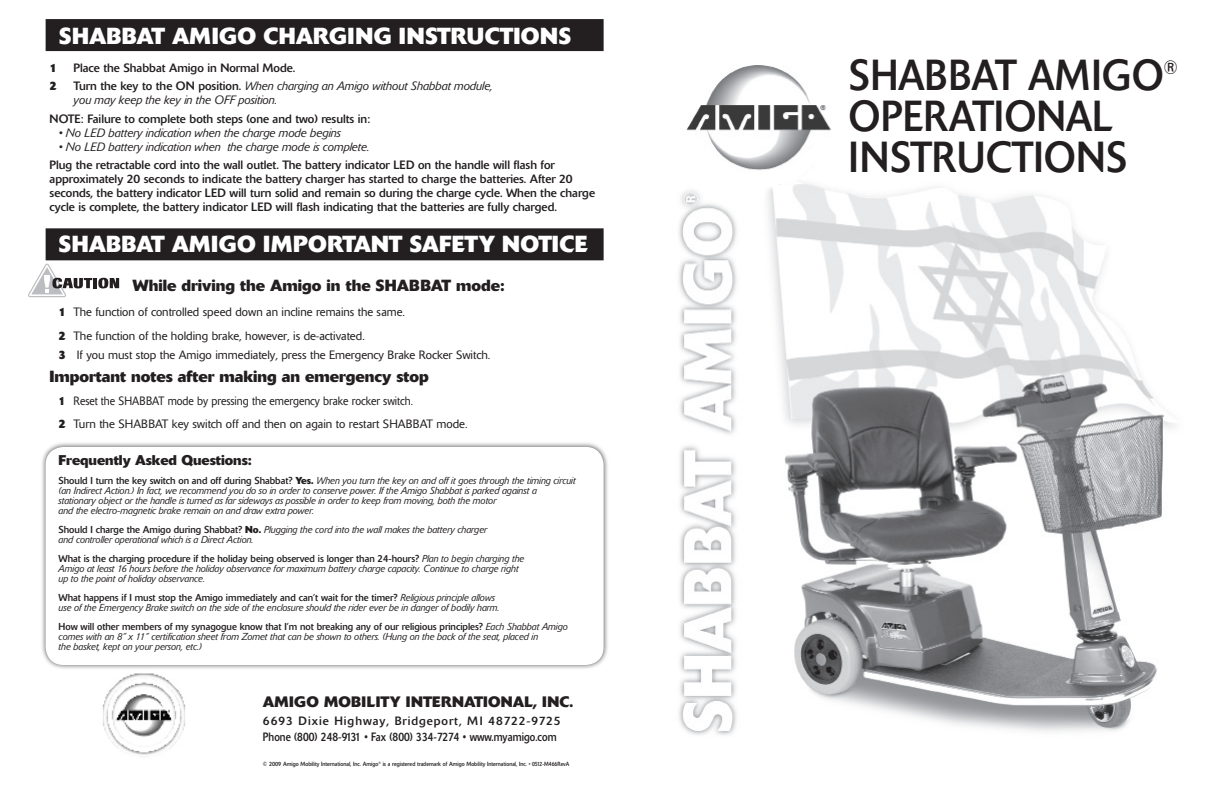
<style>
.page{position:relative;width:1224px;height:792px;background:#fff}
.page>*{position:absolute;margin:0;border:0;box-sizing:border-box;transform-origin:0 0}
.t1{font:43px/41px "Delta";letter-spacing:.02em;color:#231f20;scale:.9 1}
.t2{font:700 23px "Delta";letter-spacing:.01em;color:#fff}
.t3{font:19.2px "Delta";color:#231f20;scale:.9 1}
.t4{font:700 16px "Delta";color:#231f20}
.t5{font:700 15px "Delta";letter-spacing:.02em;color:#231f20}
.t6{font:700 14px "Delta";color:#231f20}
.t7{font:12px/14px "Delta";color:#231f20}
.t8{font:300 12px "Delta";color:#231f20}
.t9{font:italic 300 12px/14px "Delta";color:#231f20}
.t10{font:300 12px "Delta";color:#231f20;scale:.92 1}
.t11{font:12px "Delta";color:#231f20;scale:.85 1}
.t12{font:12px "Delta";letter-spacing:.08em;color:#231f20}
.t13{font:700 12px "Delta";color:#231f20}
.t14{font:italic 300 10px/10px "Delta";color:#231f20}
.t15{font:6px "Delta";color:#231f20;scale:.9 1}
.s1{font-weight:400;font-style:normal}
.s2{font-weight:700}
.s3{font-weight:700;font-style:normal}
</style>
<div class="page">
<img style="left:679px;top:65px;width:496px;height:670px">
<svg style="left:700px;top:148px;width:119px;height:59px"></svg>
<img style="left:102px;top:673px;width:84px;height:82px">
<div style="left:40px;top:441px;width:569px;height:229px;background:#231f20;opacity:.75"></div>
<div style="left:46px;top:447px;width:558px;height:218px;background:#fff;border-radius:18px"></div>
<div style="left:46px;top:228px;width:558px;height:32px;background:#231f20"></div>
<div style="left:46px;top:19px;width:558px;height:32px;background:#231f20"></div>
<svg style="left:28px;top:260px;width:64px;height:38px"></svg>
<hr style="left:93px;top:278px;width:4px;height:10px;background:#231f20">
<svg style="left:98px;top:278px;width:21px;height:10px"></svg>
<p class="t2" style="left:59px;top:22px;width:514px">SHABBAT AMIGO CHARGING INSTRUCTIONS</p>
<p class="t13" style="left:50px;top:60px;width:9px">1</p>
<p class="t7" style="left:74px;top:61px;width:223px">Place the Shabbat Amigo in Normal Mode.</p>
<p class="t13" style="left:50px;top:79px;width:9px">2</p>
<p class="t9" style="left:74px;top:79px;width:421px"><span class="s1">Turn the key to the ON position.</span> When charging an Amigo without Shabbat module, you may keep the key in the OFF position.</p>
<p class="t7" style="left:50px;top:112px;width:322px">NOTE: Failure to complete both steps (one and two) results in:</p>
<p class="t9" style="left:59px;top:126px;width:284px">• No LED battery indication when the charge mode begins</p>
<p class="t9" style="left:59px;top:140px;width:313px">• No LED battery indication when the charge mode is complete.</p>
<p class="t7" style="left:50px;top:158px;width:547px">Plug the retractable cord into the wall outlet. The battery indicator LED on the handle will flash for approximately 20 seconds to indicate the battery charger has started to charge the batteries. After 20 seconds, the battery indicator LED will turn solid and remain so during the charge cycle. When the charge cycle is complete, the battery indicator LED will flash indicating that the batteries are fully charged.</p>
<p class="t2" style="left:59px;top:230px;width:531px">SHABBAT AMIGO IMPORTANT SAFETY NOTICE</p>
<p class="t4" style="left:133px;top:275px;width:374px">While driving the Amigo in the SHABBAT mode:</p>
<p class="t8" style="left:59px;top:305px;width:348px"><span class="s2">1</span> The function of controlled speed down an incline remains the same.</p>
<p class="t8" style="left:59px;top:329px;width:308px"><span class="s2">2</span> The function of the holding brake, however, is de-activated.</p>
<p class="t8" style="left:59px;top:348px;width:433px"><span class="s2">3</span> If you must stop the Amigo immediately, press the Emergency Brake Rocker Switch.</p>
<p class="t4" style="left:50px;top:366px;width:381px">Important notes after making an emergency stop</p>
<p class="t10" style="left:59px;top:394px;width:387px"><span class="s2">1</span> Reset the SHABBAT mode by pressing the emergency brake rocker switch.</p>
<p class="t8" style="left:59px;top:417px;width:410px"><span class="s2">2</span> Turn the SHABBAT key switch off and then on again to restart SHABBAT mode.</p>
<p class="t6" style="left:59px;top:452px;width:195px">Frequently Asked Questions:</p>
<p class="t14" style="left:59px;top:476px;width:519px"><span class="s1">Should I turn the key switch on and off during Shabbat?</span> <span class="s3">Yes.</span> When you turn the key on and off it goes through the timing circuit (an Indirect Action.) In fact, we recommend you do so in order to conserve power. If the Amigo Shabbat is parked against a stationary object or the handle is turned as far sideways as possible in order to keep from moving, both the motor<br>and the electro-magnetic brake remain on and draw extra power.</p>
<p class="t14" style="left:59px;top:525px;width:430px"><span class="s1">Should I charge the Amigo during Shabbat?</span> <span class="s3">No.</span> Plugging the cord into the wall makes the battery charger and controller operational which is a Direct Action.</p>
<p class="t14" style="left:59px;top:554px;width:467px"><span class="s1">What is the charging procedure if the holiday being observed is longer than 24-hours?</span> Plan to begin charging the<br>Amigo at least 16 hours before the holiday observance for maximum battery charge capacity. Continue to charge right up to the point of holiday observance.</p>
<p class="t14" style="left:59px;top:593px;width:443px"><span class="s1">What happens if I must stop the Amigo immediately and can’t wait for the timer?</span> Religious principle allows use of the Emergency Brake switch on the side of the enclosure should the rider ever be in danger of bodily harm.</p>
<p class="t14" style="left:59px;top:622px;width:511px"><span class="s1">How will other members of my synagogue know that I’m not breaking any of our religious principles?</span> Each Shabbat Amigo comes with an 8” x 11” certification sheet from Zomet that can be shown to others. (Hung on the back of the seat, placed in<br>the basket, kept on your person, etc.)</p>
<p class="t5" style="left:263px;top:693px;width:312px">AMIGO MOBILITY INTERNATIONAL, INC.</p>
<p class="t12" style="left:263px;top:713px;width:299px">6693 Dixie Highway, Bridgeport, MI 48722-9725</p>
<p class="t11" style="left:263px;top:729px;width:347px">Phone (800) 248-9131 • Fax (800) 334-7274 • www.myamigo.com</p>
<p class="t15" style="left:263px;top:760px;width:342px">© 2009 Amigo Mobility International, Inc. Amigo<sup>®</sup> is a registered trademark of Amigo Mobility International, Inc. • 0512-M466RevA</p>
<p class="t1" style="left:849px;top:55px;width:351px">SHABBAT AMIGO</p>
<p class="t3" style="left:1164px;top:56px;width:18px">®</p>
<p class="t1" style="left:849px;top:96px;width:311px">OPERATIONAL<br>INSTRUCTIONS</p>
</div>
